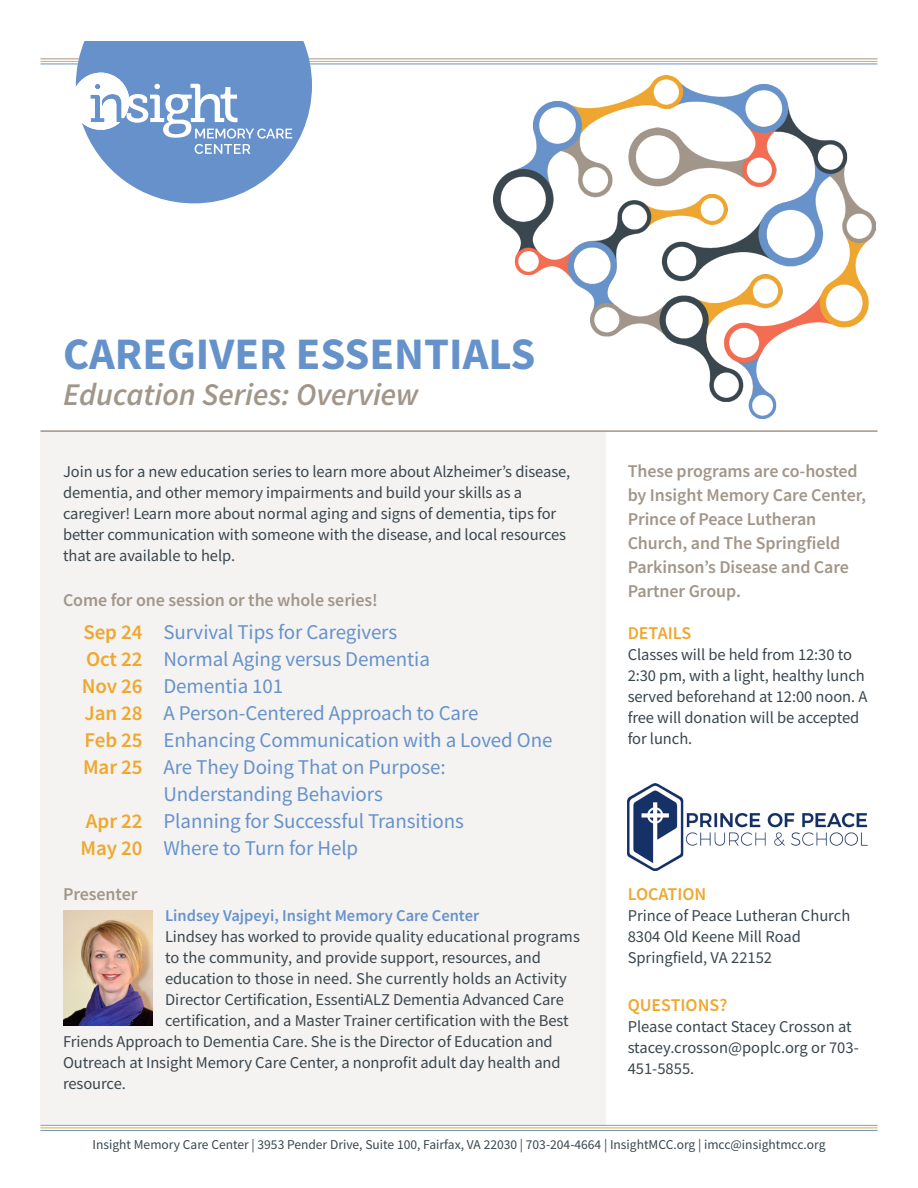
<style>
.page{position:relative;width:918px;height:1188px;background:#fff}
.page>*{position:absolute;margin:0;border:0;box-sizing:border-box;transform-origin:0 0}
.Titles{font:700 45px "Source Sans Pro";color:#6692cb}
.t1{font:italic 600 31.5px "Source Sans Pro";color:#a19689}
.t2{font:21px/27px "Source Sans Pro";letter-spacing:-.005em;color:#6692cb}
.t3{font:600 18px/24px "Source Sans Pro";letter-spacing:-.005em;color:#a19689}
.headings{font:600 18px "Source Sans Pro";color:#efa72e}
.t4{font:16.5px/21px "Source Sans Pro";letter-spacing:-.005em;color:#3a464e}
.t5{font:600 16.5px "Source Sans Pro";color:#6692cb}
.t6{font:13.5px "Source Sans Pro";color:#3a464e}
.s1{font-weight:600;color:#efa72e}
</style>
<div class="page">
<div style="left:40px;top:430px;width:566px;height:695px;background:#f4f3f1"></div>
<hr style="left:40px;top:1125px;width:838px;height:1px;background:#a19689">
<hr style="left:40px;top:1128px;width:838px;height:1px;background:#efa72e">
<hr style="left:40px;top:1130px;width:838px;height:1px;background:#6692cb">
<hr style="left:40px;top:58px;width:838px;height:1px;background:#a19689">
<hr style="left:40px;top:61px;width:838px;height:1px;background:#efa72e">
<hr style="left:40px;top:64px;width:838px;height:1px;background:#6692cb">
<svg style="left:76px;top:41px;width:236px;height:162px;fill:#6691ca"></svg>
<svg style="left:76px;top:73px;width:216px;height:81px"></svg>
<img style="left:63px;top:910px;width:90px;height:116px">
<hr style="left:40px;top:430px;width:838px;height:2px;background:#a19689">
<img style="left:494px;top:75px;width:382px;height:344px">
<img style="left:627px;top:784px;width:241px;height:86px">
<p class="Titles" style="left:63px;top:324px;width:474px">CAREGIVER ESSENTIALS</p>
<p class="t1" style="left:63px;top:374px;width:357px">Education Series: Overview</p>
<p class="t4" style="left:63px;top:461px;width:509px">Join us for a new education series to learn more about Alzheimer’s disease, dementia, and other memory impairments and build your skills as a caregiver! Learn more about normal aging and signs of dementia, tips for better communication with someone with the disease, and local resources that are available to help.</p>
<p class="t3" style="left:63px;top:588px;width:316px">Come for one session or the whole series!</p>
<p class="t2" style="left:83px;top:618px;width:315px"><span class="s1">Sep 24</span> Survival Tips for Caregivers</p>
<p class="t2" style="left:86px;top:645px;width:345px"><span class="s1">Oct 22</span> Normal Aging versus Dementia</p>
<p class="t2" style="left:82px;top:672px;width:203px"><span class="s1">Nov 26</span> Dementia 101</p>
<p class="t2" style="left:84px;top:699px;width:396px"><span class="s1">Jan 28</span> A Person-Centered Approach to Care</p>
<p class="t2" style="left:85px;top:726px;width:470px"><span class="s1">Feb 25</span> Enhancing Communication with a Loved One</p>
<p class="t2" style="left:164px;top:753px;width:284px;text-indent:-80px"><span class="s1">Mar 25</span> Are They Doing That on Purpose:<br>Understanding Behaviors</p>
<p class="t2" style="left:86px;top:807px;width:380px"><span class="s1">Apr 22</span> Planning for Successful Transitions</p>
<p class="t2" style="left:81px;top:834px;width:279px"><span class="s1">May 20</span> Where to Turn for Help</p>
<p class="t3" style="left:63px;top:882px;width:76px">Presenter</p>
<p class="t5" style="left:165px;top:905px;width:316px">Lindsey Vajpeyi, Insight Memory Care Center</p>
<p class="t4" style="left:165px;top:926px;width:416px">Lindsey has worked to provide quality educational programs</p>
<p class="t4" style="left:165px;top:947px;width:378px">to the community, and provide support, resources, and</p>
<p class="t4" style="left:165px;top:968px;width:403px">education to those in need. She currently holds an Activity</p>
<p class="t4" style="left:165px;top:989px;width:400px">Director Certification, EssentiALZ Dementia Advanced Care</p>
<p class="t4" style="left:165px;top:1010px;width:405px">certification, and a Master Trainer certification with the Best</p>
<p class="t4" style="left:63px;top:1031px;width:491px">Friends Approach to Dementia Care. She is the Director of Education and</p>
<p class="t4" style="left:63px;top:1052px;width:499px">Outreach at Insight Memory Care Center, a nonprofit adult day health and</p>
<p class="t4" style="left:63px;top:1073px;width:64px">resource.</p>
<p class="t3" style="left:628px;top:459px;width:240px">These programs are co-hosted by Insight Memory Care Center,<br>Prince of Peace Lutheran<br>Church, and The Springfield<br>Parkinson’s Disease and Care<br>Partner Group.</p>
<p class="headings" style="left:628px;top:621px;width:65px">DETAILS</p>
<p class="t4" style="left:628px;top:644px;width:241px">Classes will be held from 12:30 to<br>2:30 pm, with a light, healthy lunch served beforehand at 12:00 noon. A free will donation will be accepted for lunch.</p>
<p class="headings" style="left:628px;top:882px;width:80px">LOCATION</p>
<p class="t4" style="left:628px;top:905px;width:224px">Prince of Peace Lutheran Church</p>
<p class="t4" style="left:628px;top:926px;width:175px">8304 Old Keene Mill Road<br>Springfield, VA 22152</p>
<p class="headings" style="left:628px;top:993px;width:101px">QUESTIONS?</p>
<p class="t4" style="left:628px;top:1016px;width:233px">Please contact Stacey Crosson at stacey.crosson@poplc.org or 703-<br>451-5855.</p>
<p class="t6" style="left:93px;top:1136px;width:734px">Insight Memory Care Center | 3953 Pender Drive, Suite 100, Fairfax, VA 22030 | 703-204-4664 | InsightMCC.org | imcc@insightmcc.org</p>
</div>
